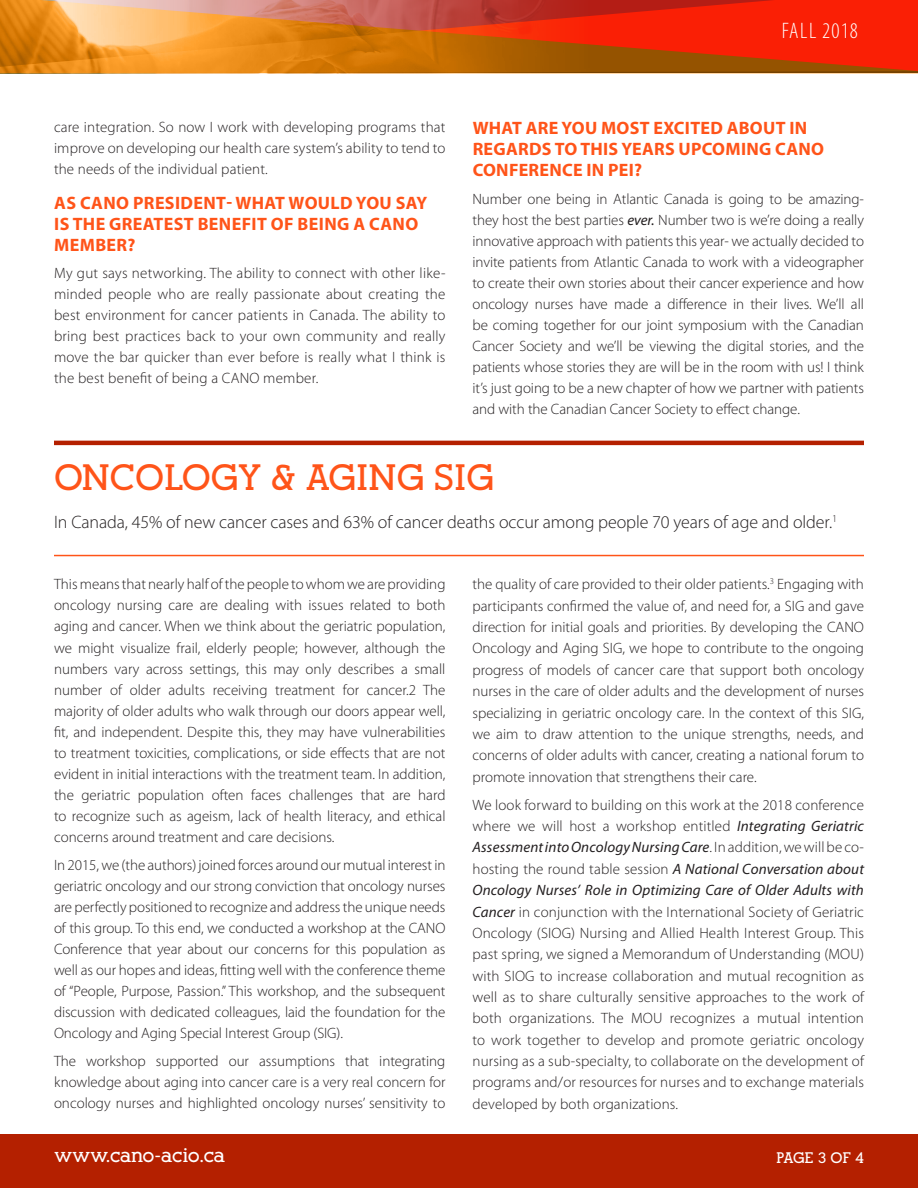
<style>
.page{position:relative;width:918px;height:1188px;background:#fff}
.page>*{position:absolute;margin:0;border:0;box-sizing:border-box;transform-origin:0 0}
.t1{font:700 36px "Alexandria FLF";letter-spacing:.005em;color:#ff5419}
.t2{font:300 condensed 22.5px "Myriad Pro";letter-spacing:.05em;color:#fff}
.t3{font:700 19.5px "Alexandria FLF";letter-spacing:-.005em;color:#fff}
.t4{font:700 18px/21px "Myriad Pro";letter-spacing:.015em;color:#ff5419}
.t5{font:300 18px "Myriad Pro";letter-spacing:-.005em;color:#231f20}
.t6{font:300 15px/21px "Myriad Pro";color:#231f20;text-align:justify}
.t7{font:700 15px "Alexandria FLF";letter-spacing:-.02em;color:#fff}
.s1{font-weight:400;font-style:italic}
</style>
<div class="page">
<div style="left:0;top:1134px;width:918px;height:54px;background:#b42000"></div>
<svg style="left:0;top:0;width:918px;height:73px"></svg>
<hr style="left:54px;top:555px;width:810px;height:1px;background:#ff5419">
<hr style="left:54px;top:441px;width:810px;height:4px;background:#b42000">
<h2 class="t2" style="left:782px;top:18px;width:78px">Fall 2018</h2>
<p class="t6" style="left:54px;top:117px;width:393px">care integration. So now I work with developing programs that improve on developing our health care system’s ability to tend to the needs of the individual patient.</p>
<p class="t4" style="left:54px;top:192px;width:249px">AS CANO PRESIDENT- WHAT WOULD</p>
<p class="t4" style="left:54px;top:192px;width:375px;text-indent:302px">YOU SAY<br>IS THE GREATEST BENEFIT OF BEING A CANO<br>MEMBER?</p>
<p class="t6" style="left:54px;top:263px;width:393px">My gut says networking. The ability to connect with other like&shy;minded people who are really passionate about creating the best environment for cancer patients in Canada. The ability to bring best practices back to your own community and really move the bar quicker than ever before is really what I think is the best benefit of being a CANO member.</p>
<p class="t4" style="left:473px;top:117px;width:279px">WHAT ARE YOU MOST EXCITED ABOU</p>
<p class="t4" style="left:776px;top:117px;width:31px">T IN</p>
<p class="t4" style="left:473px;top:138px;width:219px">REGARDS TO THIS YEARS UPCOM</p>
<p class="t4" style="left:741px;top:138px;width:85px">ING CANO</p>
<p class="t4" style="left:473px;top:159px;width:13px">CON</p>
<p class="t4" style="left:509px;top:159px;width:135px">FERENCE IN PEI?</p>
<p class="t6" style="left:472px;top:189px;width:393px">Number one being in Atlantic Canada is going to be amazing&shy;they host the best parties <span class="s1">ever.</span> Number two is we’re doing a really innovative approach with patients this year- we actually decided to invite patients from Atlantic Canada to work with a videographer to create their own stories about their cancer experience and how oncology nurses have made a difference in their lives. We’ll all be coming together for our joint symposium with the Canadian Cancer Society and we’ll be viewing the digital stories, and the patients whose stories they are will be in the room with us! I think it’s just going to be a new chapter of how we partner with patients and with the Canadian Cancer Society to effect change.</p>
<h1 class="t1" style="left:54px;top:459px;width:28px">Onc</h1>
<h1 class="t1" style="left:135px;top:459px;width:357px">ology &amp; Aging SIG</h1>
<p class="t5" style="left:54px;top:511px;width:785px">In Canada, 45% of new cancer cases and 63% of cancer deaths occur among people 70 years of age and older.<sup>1</sup></p>
<p class="t6" style="left:54px;top:574px;width:393px">This means that nearly half of the people to whom we are providing oncology nursing care are dealing with issues related to both aging and cancer. When we think about the geriatric population, we might visualize frail, elderly people; however, although the numbers vary across settings, this may only describes a small number of older adults receiving treatment for cancer.2 The majority of older adults who walk through our doors appear well, fit, and independent. Despite this, they may have vulnerabilities to treatment toxicities, complications, or side effects that are not evident in initial interactions with the treatment team. In addition, the geriatric population often faces challenges that are hard to recognize such as ageism, lack of health literacy, and ethical concerns around treatment and care decisions.</p>
<p class="t6" style="left:54px;top:854px;width:393px">In 2015, we (the authors) joined forces around our mutual interest in geriatric oncology and our strong conviction that oncology nurses are perfectly positioned to recognize and address the unique needs of this group. To this end, we conducted a workshop at the CANO Conference that year about our concerns for this population as well as our hopes and ideas, fitting well with the conference theme of “People, Purpose, Passion.” This workshop, and the subsequent discussion with dedicated colleagues, laid the foundation for the Oncology and Aging Special Interest Group (SIG).</p>
<p class="t6" style="left:54px;top:1051px;width:393px">The workshop supported our assumptions that integrating knowledge about aging into cancer care is a very real concern for oncology nurses and highlighted oncology nurses’ sensitivity to</p>
<p class="t6" style="left:472px;top:573px;width:393px">the quality of care provided to their older patients.<sup>3</sup> Engaging with participants confirmed the value of, and need for, a SIG and gave direction for initial goals and priorities. By developing the CANO Oncology and Aging SIG, we hope to contribute to the ongoing progress of models of cancer care that support both oncology nurses in the care of older adults and the development of nurses specializing in geriatric oncology care. In the context of this SIG, we aim to draw attention to the unique strengths, needs, and concerns of older adults with cancer, creating a national forum to promote innovation that strengthens their care.</p>
<p class="t6" style="left:473px;top:794px;width:393px">We look forward to building on this work at the 2018 conference where we will host a workshop entitled <span class="s1">Integrating Geriatric Assessment into Oncology Nursing Care</span>. In addition, we will be co&shy;hosting the round table session <span class="s1">A National Conversation about Oncology Nurses’ Role in Optimizing Care of Older Adults with Cancer</span> in conjunction with the International Society of Geriatric Oncology (SIOG) Nursing and Allied Health Interest Group. This past spring, we signed a Memorandum of Understanding (MOU) with SIOG to increase collaboration and mutual recognition as well as to share culturally sensitive approaches to the work of both organizations. The MOU recognizes a mutual intention to work together to develop and promote geriatric oncology nursing as a sub-specialty, to collaborate on the development of programs and/or resources for nurses and to exchange materials developed by both organizations.</p>
<h3 class="t3" style="left:54px;top:1145px;width:173px">www.cano-acio.ca</h3>
<p class="t7" style="left:776px;top:1149px;width:89px">Page 3 of 4</p>
</div>
